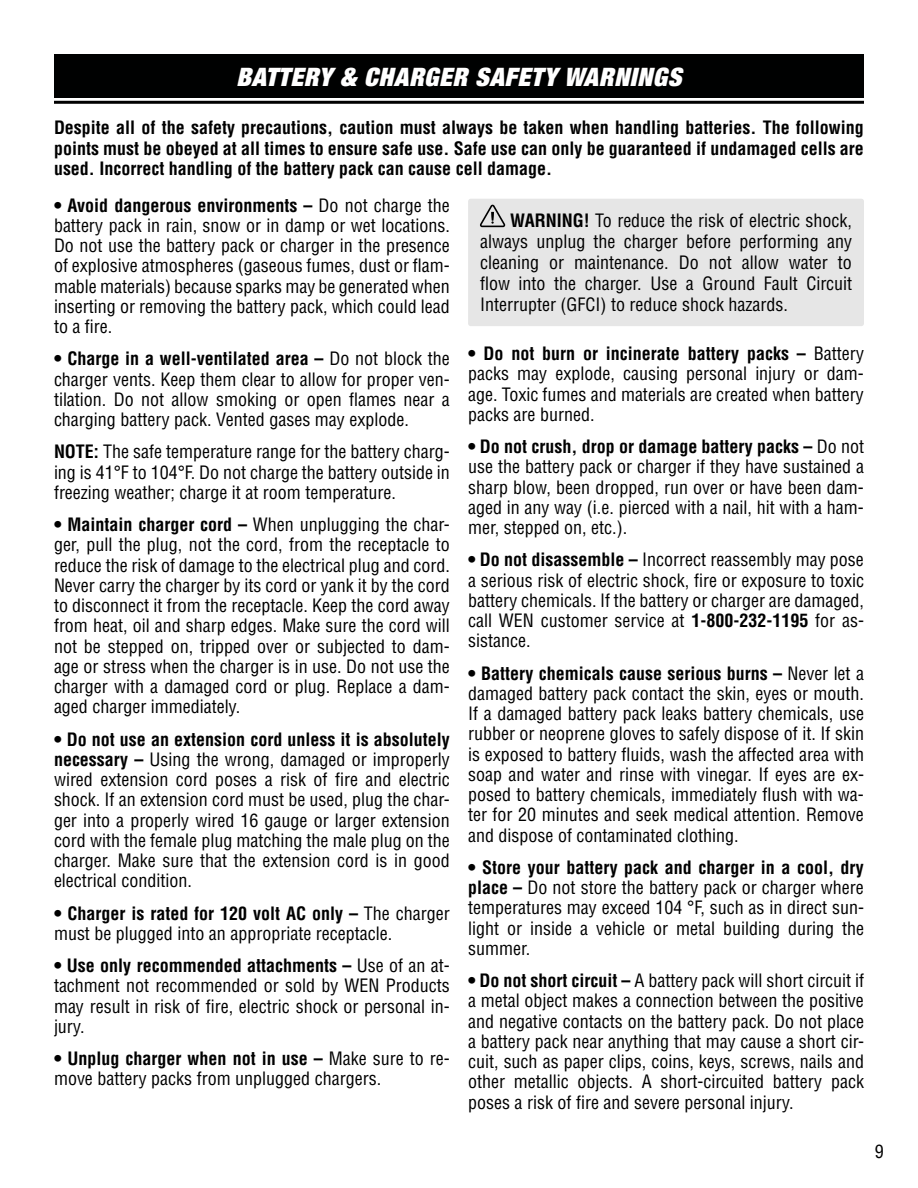
<style>
.page{position:relative;width:918px;height:1188px;background:#fff}
.page>*{position:absolute;margin:0;border:0;box-sizing:border-box;transform-origin:0 0}
.t1{font:italic 900 expanded 25.5px "Helvetica Neue";letter-spacing:.025em;color:#fff}
.t2{font:condensed 18px/20.2px "Helvetica LT Std";color:#000;text-align:justify}
.t3{font:700 condensed 18px/20.2px "Helvetica LT Std";color:#000;text-align:justify}
.s1{font-weight:700}
</style>
<div class="page">
<div style="left:54px;top:54px;width:810px;height:44px;background:#000101"></div>
<hr style="left:54px;top:101px;width:810px;height:3px;background:#000">
<div style="left:468px;top:199px;width:396px;height:127px;background:#e6e6e6;border-radius:3px"></div>
<svg style="left:480px;top:205px;width:25px;height:22px"></svg>
<h1 class="t1" style="left:237px;top:61px;width:446px">BATTERY &amp; CHARGER SAFETY WARNINGS</h1>
<p class="t3" style="left:54px;top:118px;width:811px">Despite all of the safety precautions, caution must always be taken when handling batteries. The following points must be obeyed at all times to ensure safe use. Safe use can only be guaranteed if undamaged cells are used. Incorrect handling of the battery pack can cause cell damage.</p>
<p class="t2" style="left:480px;top:210px;width:373px;line-height:21px;text-indent:30px"><span class="s1">WARNING!</span> To reduce the risk of electric shock, always unplug the charger before performing any cleaning or maintenance. Do not allow water to flow into the charger. Use a Ground Fault Circuit Interrupter (GFCI) to reduce shock hazards.</p>
<p class="t2" style="left:54px;top:195px;width:397px"><span class="s1">• Avoid dangerous environments –</span> Do not charge the battery pack in rain, snow or in damp or wet locations.<br>Do not use the battery pack or charger in the presence of explosive atmospheres (gaseous fumes, dust or flam&shy;mable materials) because sparks may be generated when inserting or removing the battery pack, which could lead to a fire.</p>
<p class="t2" style="left:54px;top:349px;width:397px"><span class="s1">• Charge in a well-ventilated area –</span> Do not block the charger vents. Keep them clear to allow for proper ven&shy;tilation. Do not allow smoking or open flames near a charging battery pack. Vented gases may explode.</p>
<p class="t2" style="left:54px;top:442px;width:397px"><span class="s1">NOTE:</span> The safe temperature range for the battery charg&shy;ing is 41°F to 104°F. Do not charge the battery outside in freezing weather; charge it at room temperature.</p>
<p class="t2" style="left:54px;top:514px;width:397px"><span class="s1">• Maintain charger cord –</span> When unplugging the char&shy;ger, pull the plug, not the cord, from the receptacle to reduce the risk of damage to the electrical plug and cord.<br>Never carry the charger by its cord or yank it by the cord to disconnect it from the receptacle. Keep the cord away from heat, oil and sharp edges. Make sure the cord will not be stepped on, tripped over or subjected to dam&shy;age or stress when the charger is in use. Do not use the charger with a damaged cord or plug. Replace a dam&shy;aged charger immediately.</p>
<p class="t2" style="left:54px;top:729px;width:397px"><span class="s1">• Do not use an extension cord unless it is absolutely necessary –</span> Using the wrong, damaged or improperly wired extension cord poses a risk of fire and electric shock. If an extension cord must be used, plug the char&shy;ger into a properly wired 16 gauge or larger extension cord with the female plug matching the male plug on the charger. Make sure that the extension cord is in good electrical condition.</p>
<p class="t2" style="left:54px;top:903px;width:397px"><span class="s1">• Charger is rated for 120 volt AC only –</span> The charger must be plugged into an appropriate receptacle.</p>
<p class="t2" style="left:54px;top:955px;width:397px"><span class="s1">• Use only recommended attachments –</span> Use of an at&shy;tachment not recommended or sold by WEN Products may result in risk of fire, electric shock or personal in&shy;jury.</p>
<p class="t2" style="left:54px;top:1048px;width:397px"><span class="s1">• Unplug charger when not in use –</span> Make sure to re&shy;move battery packs from unplugged chargers.</p>
<p class="t2" style="left:468px;top:343px;width:397px"><span class="s1">• Do not burn or incinerate battery packs –</span> Battery packs may explode, causing personal injury or dam&shy;age. Toxic fumes and materials are created when battery packs are burned.</p>
<p class="t2" style="left:468px;top:436px;width:397px"><span class="s1">• Do not crush, drop or damage battery packs –</span> Do not use the battery pack or charger if they have sustained a sharp blow, been dropped, run over or have been dam&shy;aged in any way (i.e. pierced with a nail, hit with a ham&shy;mer, stepped on, etc.).</p>
<p class="t2" style="left:468px;top:550px;width:397px"><span class="s1">• Do not disassemble –</span> Incorrect reassembly may pose a serious risk of electric shock, fire or exposure to toxic battery chemicals. If the battery or charger are damaged, call WEN customer service at <span class="s1">1-800-232-1195</span> for as&shy;sistance.</p>
<p class="t2" style="left:468px;top:663px;width:397px"><span class="s1">• Battery chemicals cause serious burns –</span> Never let a damaged battery pack contact the skin, eyes or mouth.<br>If a damaged battery pack leaks battery chemicals, use rubber or neoprene gloves to safely dispose of it. If skin is exposed to battery fluids, wash the affected area with soap and water and rinse with vinegar. If eyes are ex&shy;posed to battery chemicals, immediately flush with wa&shy;ter for 20 minutes and seek medical attention. Remove and dispose of contaminated clothing.</p>
<p class="t2" style="left:468px;top:857px;width:397px"><span class="s1">• Store your battery pack and charger in a cool, dry place –</span> Do not store the battery pack or charger where temperatures may exceed 104 °F, such as in direct sun&shy;light or inside a vehicle or metal building during the summer.</p>
<p class="t2" style="left:468px;top:970px;width:397px"><span class="s1">• Do not short circuit –</span> A battery pack will short circuit if a metal object makes a connection between the positive and negative contacts on the battery pack. Do not place a battery pack near anything that may cause a short cir&shy;cuit, such as paper clips, coins, keys, screws, nails and other metallic objects. A short-circuited battery pack poses a risk of fire and severe personal injury.</p>
<p class="t2" style="left:875px;top:1141px;width:10px">9</p>
</div>
